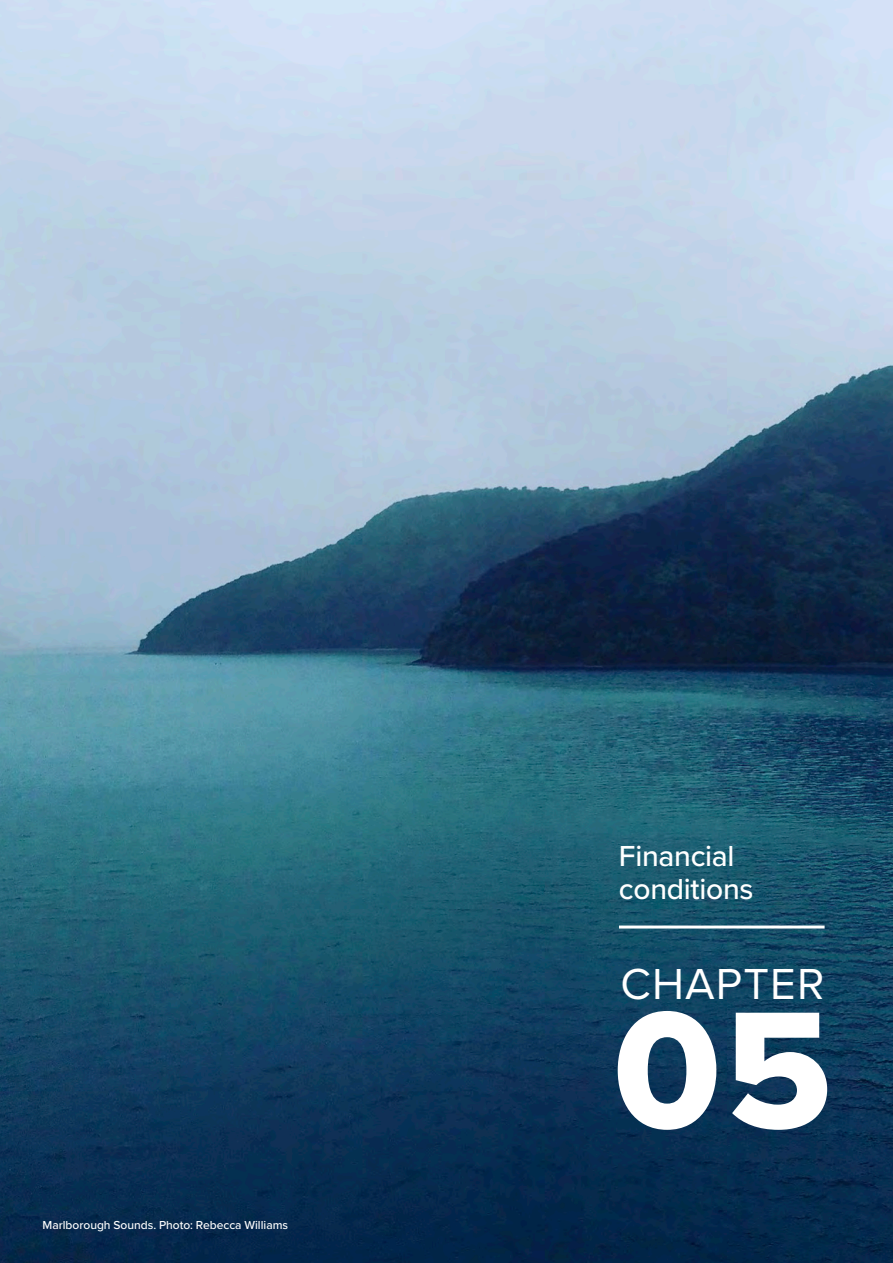
<style>
.page{position:relative;width:893px;height:1263px;background:#fff}
.page>*{position:absolute;margin:0;border:0;box-sizing:border-box;transform-origin:0 0}
.Heading1_-_Chapter{font:172.5px "Proxima Nova Extrabld";color:#fff}
.Heading1_-_Chapter-2{font:45px "Proxima Nova";letter-spacing:.025em;color:#fff}
.Section_-_Level_1{font:500 30px/33px "Proxima Nova";letter-spacing:-.01em;color:#fff}
.t1{font:500 12px "Proxima Nova";color:#fff}
</style>
<div class="page">
<img style="left:0;top:0;width:893px;height:1263px">
<hr style="left:619px;top:925px;width:206px;height:3px;background:#fff">
<p class="t1" style="left:43px;top:1216px;width:247px">Marlborough Sounds. Photo: Rebecca Williams</p>
<p class="Section_-_Level_1" style="left:619px;top:839px;width:136px">Financial conditions</p>
<h1 class="Heading1_-_Chapter-2" style="left:620px;top:950px;width:205px">CHAPTER</h1>
<h1 class="Heading1_-_Chapter" style="left:613px;top:941px;width:220px">05</h1>
</div>
